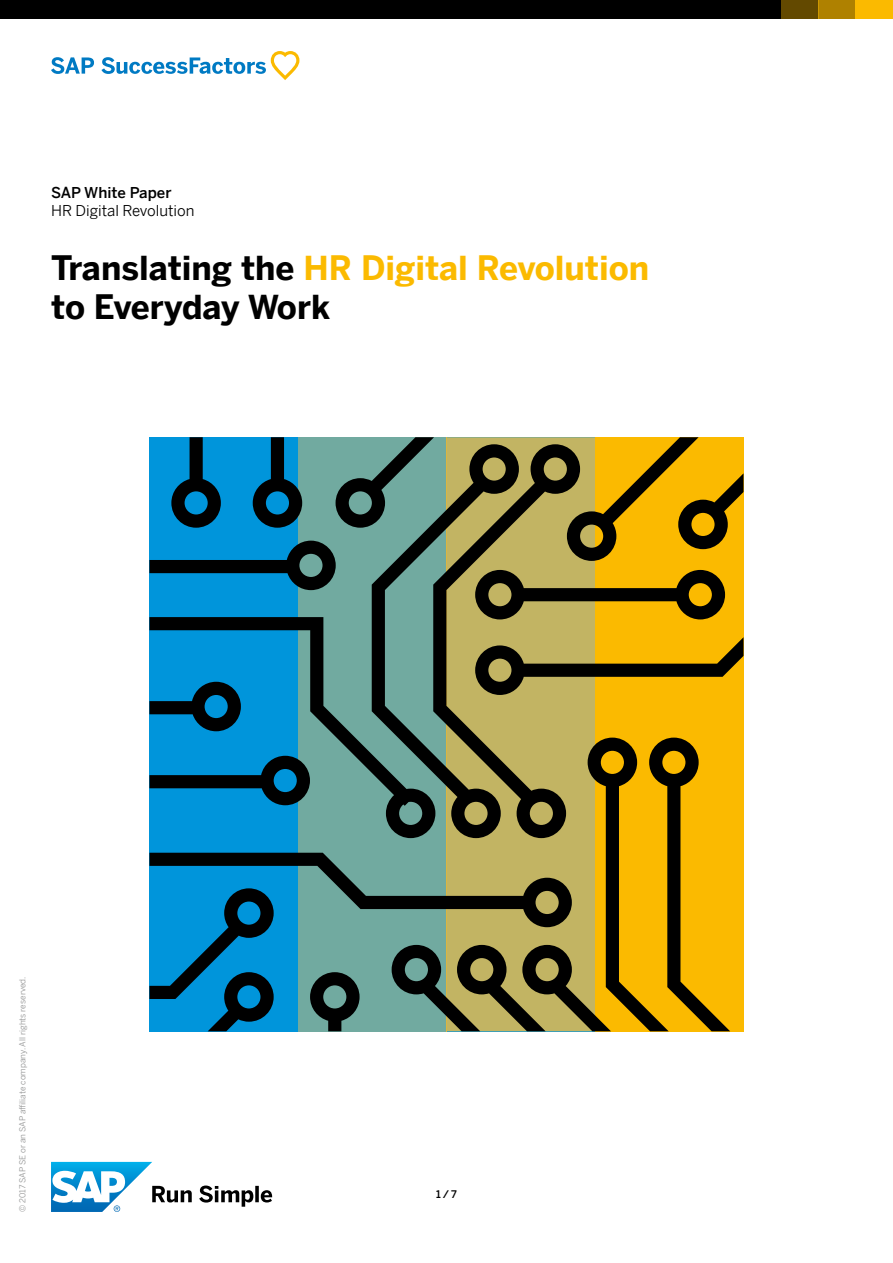
<style>
.page{position:relative;width:893px;height:1263px;background:#fff}
.page>*{position:absolute;margin:0;border:0;box-sizing:border-box;transform-origin:0 0}
.t1{font:700 33px/39px "Benton Sans";color:#000}
.t2{font:15px "Benton Sans";color:#000}
.t3{font:500 15px "Benton Sans";color:#000}
.t4{font:500 10.5px "Benton Sans";color:#000}
.t5{font:8.25px "Benton Sans";color:#919292}
.s1{color:#fbba00}
</style>
<div class="page">
<svg style="left:51px;top:1162px;width:221px;height:50px"></svg>
<svg style="left:149px;top:437px;width:594px;height:594px;background:#658260"></svg>
<svg style="left:51px;top:51px;width:248px;height:29px"></svg>
<div style="left:0;top:0;width:893px;height:19px;background:#000"></div>
<div style="left:856px;top:0;width:37px;height:19px;background:#fbba00"></div>
<div style="left:819px;top:0;width:37px;height:19px;background:#af8100"></div>
<div style="left:781px;top:0;width:38px;height:19px;background:#634900"></div>
<h2 class="t3" style="left:51px;top:182px;width:122px">SAP White Paper</h2>
<h2 class="t2" style="left:51px;top:200px;width:145px">HR Digital Revolution</h2>
<h1 class="t1" style="left:51px;top:247px;width:600px">Translating the <span class="s1">HR Digital Revolution </span>to Everyday Work</h1>
<p class="t5" style="left:17px;top:1212px;width:237px;rotate:-90deg">© 2017 SAP SE or an SAP affiliate company. All rights reserved.</p>
<p class="t4" style="left:436px;top:1187px;width:22px">1 / 7</p>
</div>
